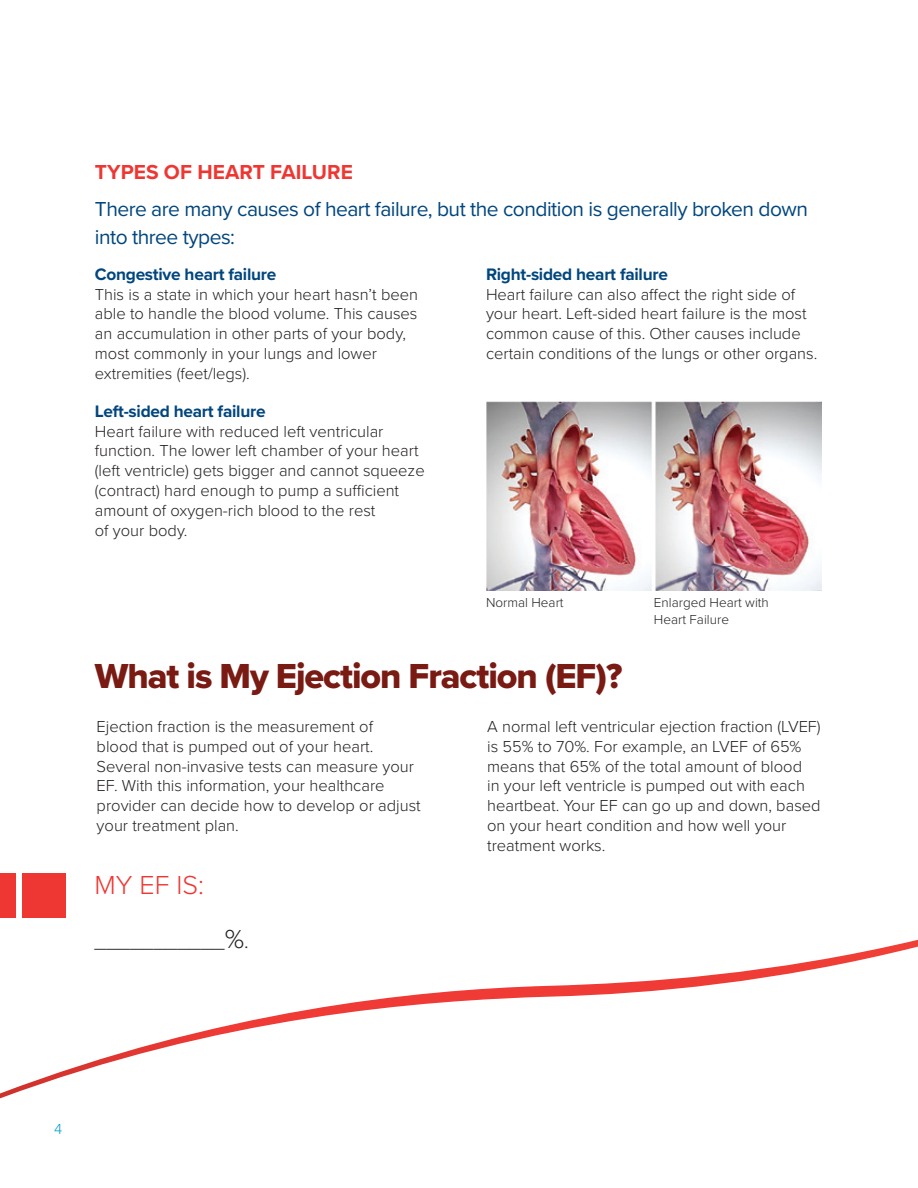
<style>
.page{position:relative;width:918px;height:1188px;background:#fff}
.page>*{position:absolute;margin:0;border:0;box-sizing:border-box;transform-origin:0 0}
.main_head{font:36px "Proxima Nova Extrabld";letter-spacing:-.03em;color:#791a13}
.MY_caps_head{font:300 27px "Proxima Nova";color:#ee3733}
.intro_paragraph{font:21px/28.5px "Proxima Nova";letter-spacing:-.025em;color:#00467e}
.MY_1st_line_14_pt{font:700 21px "Proxima Nova";color:#ee3733}
.MY_1st_line_14_pt-2{font:300 21px "Proxima Nova";color:#231f20}
.sub_PR_bold_red{font:700 17.25px "Proxima Nova";letter-spacing:-.015em;color:#00467e}
.body_copy{font:300 16.5px/19.8px "Proxima Nova";color:#231f20}
.t1{font:300 15px "Proxima Nova";color:#069bd2}
.body_copy-2{font:300 13.5px/16.2px "Proxima Nova";color:#231f20}
.s1{font-size:27px}
</style>
<div class="page">
<img style="left:486px;top:402px;width:335px;height:189px">
<div style="left:22px;top:873px;width:43px;height:45px;background:#ee3733"></div>
<div style="left:0;top:873px;width:16px;height:45px;background:#ee3733"></div>
<svg style="left:0;top:940px;width:918px;height:158px"></svg>
<p class="MY_1st_line_14_pt" style="left:95px;top:156px;width:260px">TYPES OF HEART FAILURE</p>
<p class="intro_paragraph" style="left:95px;top:194px;width:715px">There are many causes of heart failure, but the condition is generally broken down into three types:</p>
<p class="sub_PR_bold_red" style="left:95px;top:261px;width:183px">Congestive heart failure</p>
<p class="body_copy" style="left:95px;top:283px;width:325px">This is a state in which your heart hasn’t been able to handle the blood volume. This causes an accumulation in other parts of your body, most commonly in your lungs and lower extremities (feet/legs).</p>
<p class="sub_PR_bold_red" style="left:95px;top:398px;width:172px">Left-sided heart failure</p>
<p class="body_copy" style="left:95px;top:420px;width:331px">Heart failure with reduced left ventricular function. The lower left chamber of your heart (left ventricle) gets bigger and cannot squeeze (contract) hard enough to pump a sufficient amount of oxygen-rich blood to the rest<br>of your body.</p>
<p class="sub_PR_bold_red" style="left:486px;top:261px;width:183px">Right-sided heart failure</p>
<p class="body_copy" style="left:486px;top:283px;width:333px">Heart failure can also affect the right side of your heart. Left-sided heart failure is the most common cause of this. Other causes include certain conditions of the lungs or other organs.</p>
<p class="body_copy-2" style="left:486px;top:594px;width:79px">Normal Heart</p>
<p class="body_copy-2" style="left:654px;top:594px;width:116px">Enlarged Heart with<br>Heart Failure</p>
<p class="main_head" style="left:95px;top:649px;width:529px">What is My Ejection Fraction (EF)?</p>
<p class="body_copy" style="left:97px;top:716px;width:326px">Ejection fraction is the measurement of<br>blood that is pumped out of your heart.<br>Several non-invasive tests can measure your EF. With this information, your healthcare provider can decide how to develop or adjust your treatment plan.</p>
<p class="body_copy" style="left:487px;top:716px;width:335px">A normal left ventricular ejection fraction (LVEF) is 55% to 70%. For example, an LVEF of 65% means that 65% of the total amount of blood<br>in your left ventricle is pumped out with each heartbeat. Your EF can go up and down, based on your heart condition and how well your treatment works.</p>
<p class="MY_caps_head" style="left:94px;top:865px;width:111px">MY EF IS:</p>
<p class="MY_1st_line_14_pt-2" style="left:94px;top:925px;width:156px">___________<span class="s1">%</span>.</p>
<p class="t1" style="left:54px;top:1118px;width:10px">4</p>
</div>
